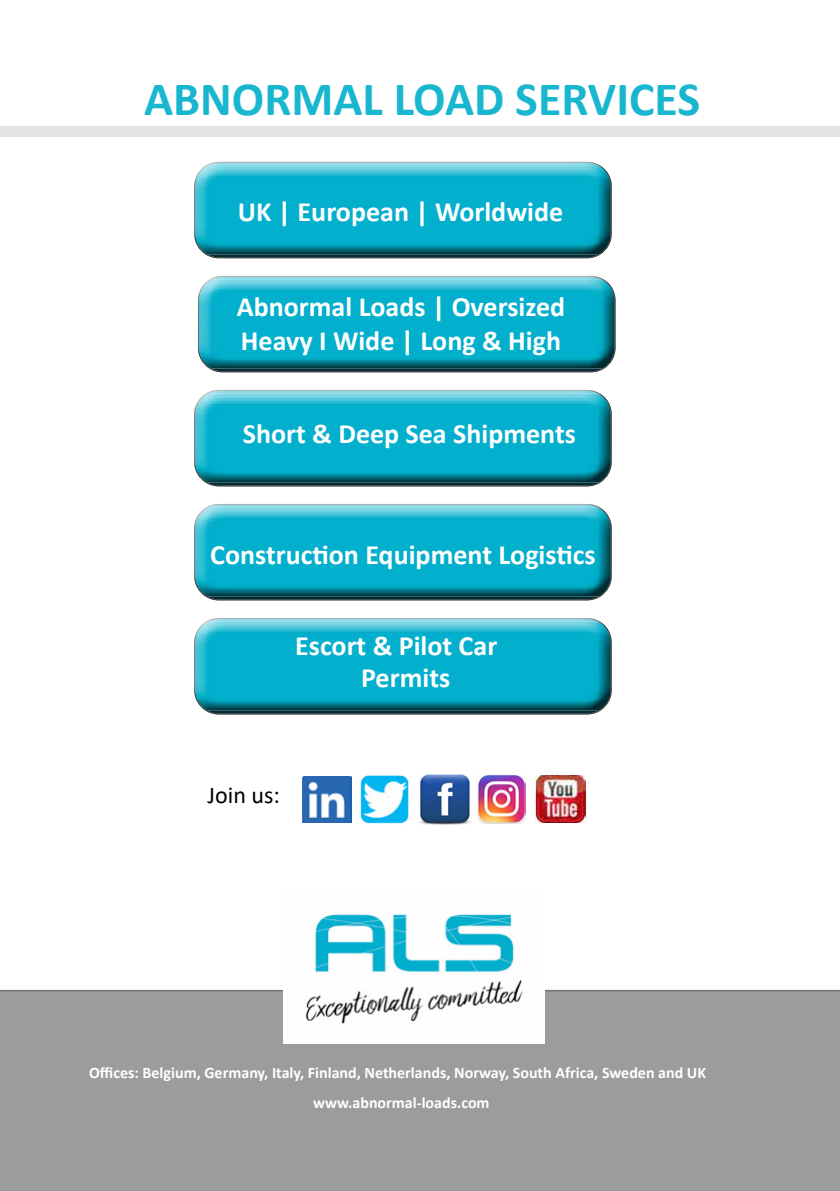
<style>
.page{position:relative;width:840px;height:1191px;background:#fff}
.page>*{position:absolute;margin:0;border:0;box-sizing:border-box;transform-origin:0 0}
.t1{font:700 48px "Calibri";color:#19b7cf}
.t2{font:700 28px/32.2px "Calibri";color:#fff}
.t3{font:24px "Calibri";color:#000}
.t4{font:700 16px/30px "Calibri";color:#fff;text-align:center}
</style>
<div class="page">
<img style="left:208px;top:165px;width:389px;height:89px">
<img style="left:207px;top:162px;width:391px;height:3px">
<img style="left:597px;top:165px;width:14px;height:89px">
<img style="left:194px;top:165px;width:14px;height:89px">
<img style="left:206px;top:254px;width:393px;height:4px">
<div style="left:0;top:126px;width:839px;height:10px;background:#e4e4e4"></div>
<img style="left:212px;top:279px;width:389px;height:89px">
<img style="left:614px;top:292px;width:1px;height:64px">
<img style="left:211px;top:276px;width:391px;height:3px">
<img style="left:210px;top:368px;width:393px;height:4px">
<img style="left:601px;top:279px;width:13px;height:89px">
<img style="left:198px;top:279px;width:14px;height:89px">
<img style="left:208px;top:393px;width:389px;height:21px">
<img style="left:208px;top:414px;width:389px;height:68px">
<img style="left:207px;top:390px;width:391px;height:3px">
<img style="left:597px;top:393px;width:14px;height:89px">
<img style="left:194px;top:393px;width:14px;height:89px">
<img style="left:206px;top:482px;width:393px;height:4px">
<img style="left:208px;top:507px;width:389px;height:89px">
<img style="left:207px;top:504px;width:391px;height:3px">
<img style="left:597px;top:507px;width:14px;height:89px">
<img style="left:194px;top:507px;width:14px;height:89px">
<img style="left:206px;top:596px;width:393px;height:4px">
<img style="left:208px;top:621px;width:389px;height:89px">
<img style="left:207px;top:618px;width:391px;height:3px">
<img style="left:206px;top:710px;width:393px;height:4px">
<img style="left:597px;top:621px;width:14px;height:89px">
<img style="left:194px;top:621px;width:14px;height:89px">
<div style="left:0;top:991px;width:839px;height:200px;background:#9b9c9c"></div>
<hr style="left:0;top:990px;width:283px;height:1px;background:#848589">
<hr style="left:527px;top:990px;width:312px;height:1px;background:#848589">
<img style="left:303px;top:776px;width:48px;height:47px">
<img style="left:418px;top:774px;width:53px;height:51px">
<img style="left:535px;top:775px;width:50px;height:47px">
<img style="left:283px;top:908px;width:261px;height:135px">
<img style="left:477px;top:775px;width:48px;height:48px">
<img style="left:360px;top:774px;width:49px;height:50px">
<h1 class="t1" style="left:144px;top:65px;width:557px">ABNORMAL LOAD SERVICES</h1>
<p class="t2" style="left:238px;top:195px;width:326px">UK | European | Worldwide</p>
<p class="t2" style="left:236px;top:290px;width:330px;line-height:33.6px">Abnormal Loads | Oversized<br>Heavy I Wide | Long &amp; High</p>
<p class="t2" style="left:243px;top:417px;width:334px">Short &amp; Deep Sea Shipments</p>
<p class="t2" style="left:210px;top:538px;width:386px">Construction Equipment Logistics</p>
<p class="t2" style="left:361px;top:629px;width:137px;text-indent:-66px">Escort &amp; Pilot Car<br>Permits</p>
<p class="t3" style="left:207px;top:778px;width:74px">Join us:</p>
<p class="t4" style="left:89px;top:1057px;width:618px">Offices: Belgium, Germany, Italy, Finland, Netherlands, Norway, South Africa, Sweden and UK www.abnormal-loads.com</p>
</div>
